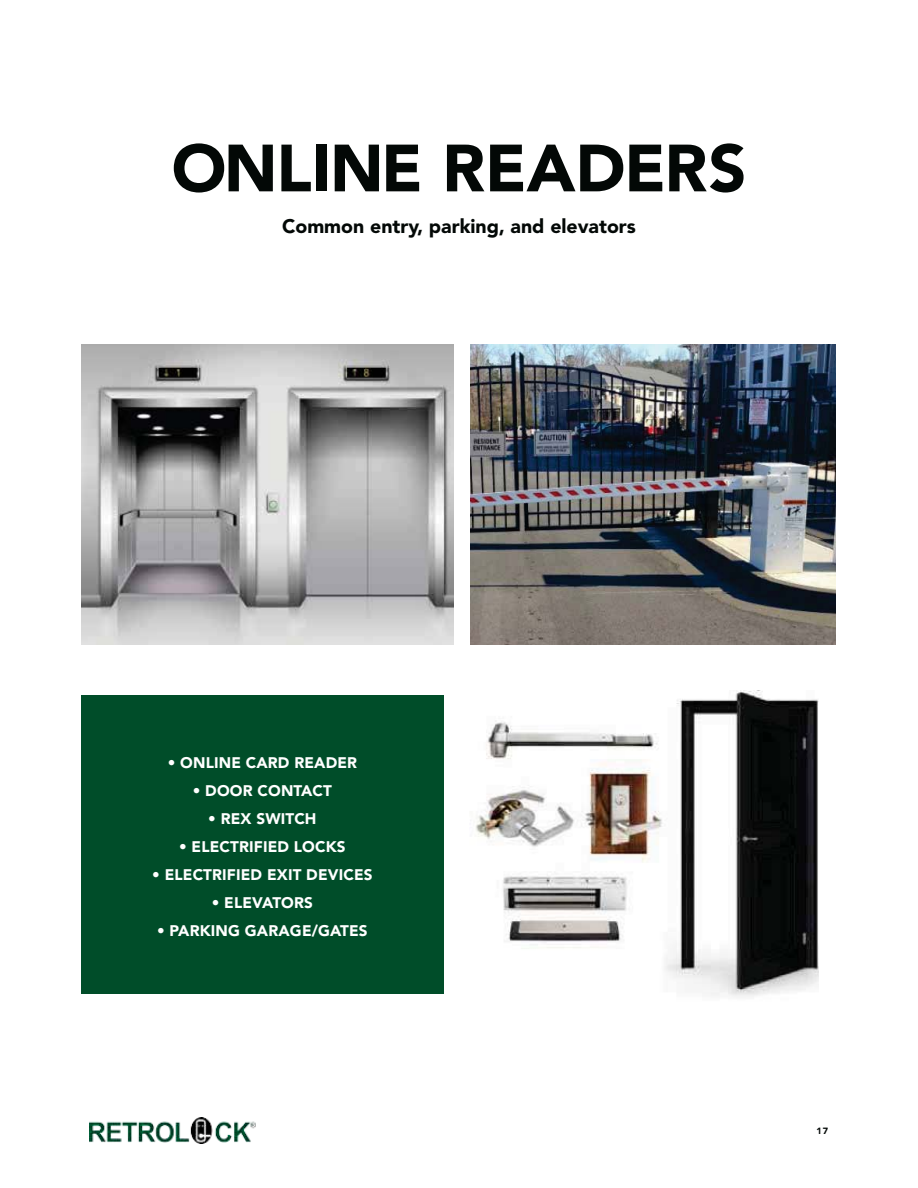
<style>
.page{position:relative;width:918px;height:1188px;background:#fff}
.page>*{position:absolute;margin:0;border:0;box-sizing:border-box;transform-origin:0 0}
.t1{font:900 66px "Avenir";letter-spacing:-.02em;color:#030806}
.t2{font:900 19.5px "Avenir";color:#030806}
.t3{font:900 15.3px "Avenir";letter-spacing:.01em;color:#fff}
.t4{font:900 9px "Avenir";color:#030806}
</style>
<div class="page">
<img style="left:90px;top:1118px;width:166px;height:25px">
<img style="left:81px;top:345px;width:372px;height:300px">
<img style="left:471px;top:345px;width:365px;height:300px">
<img style="left:475px;top:690px;width:344px;height:307px">
<div style="left:81px;top:696px;width:363px;height:298px;background:#004d29"></div>
<h1 class="t1" style="left:172px;top:141px;width:576px">ONLINE READERS</h1>
<p class="t2" style="left:282px;top:218px;width:355px">Common entry, parking, and elevators</p>
<p class="t3" style="left:168px;top:757px;width:191px">• ONLINE CARD READER</p>
<p class="t3" style="left:193px;top:785px;width:141px">• DOOR CONTACT</p>
<p class="t3" style="left:208px;top:813px;width:110px">• REX SWITCH</p>
<p class="t3" style="left:179px;top:841px;width:168px">• ELECTRIFIED LOCKS</p>
<p class="t3" style="left:152px;top:869px;width:222px">• ELECTRIFIED EXIT DEVICES</p>
<p class="t3" style="left:212px;top:897px;width:103px">• ELEVATORS</p>
<p class="t3" style="left:157px;top:925px;width:212px">• PARKING GARAGE/GATES</p>
<p class="t4" style="left:817px;top:1127px;width:13px">17</p>
</div>
